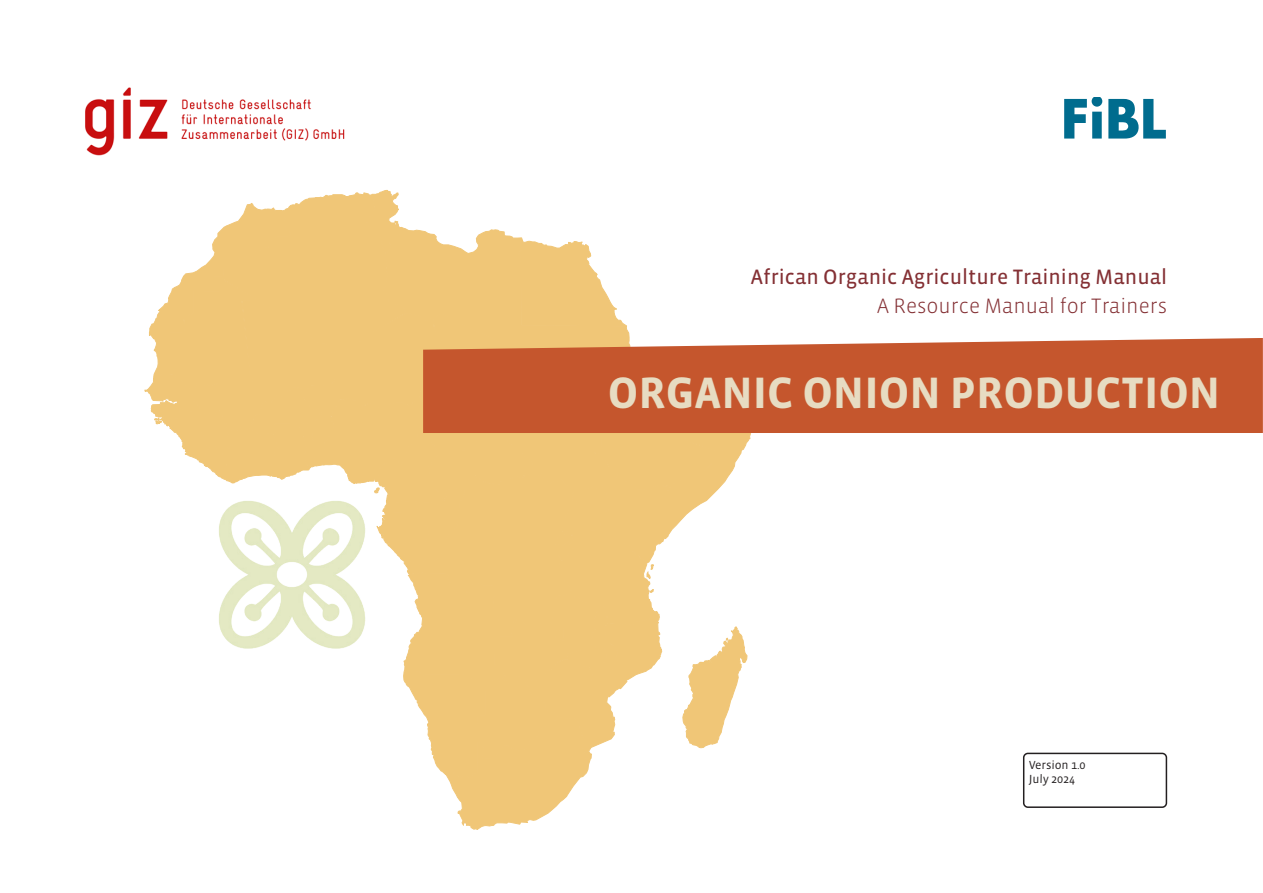
<style>
.page{position:relative;width:1263px;height:893px;background:#fff}
.page>*{position:absolute;margin:0;border:0;box-sizing:border-box;transform-origin:0 0}
.Haupttitel{font:700 45px "Vista Sans OT";color:#e7dcc2}
.t1{font:21.3px "Vista Sans OT";color:#843034}
.t2{font:300 21.3px "Vista Sans OT";color:#843034}
.Zwischentitel{font:12px "Vista Sans OT";color:#231f20}
</style>
<div class="page">
<svg style="left:1064px;top:98px;width:102px;height:41px"></svg>
<svg style="left:144px;top:190px;width:607px;height:640px"></svg>
<div style="left:423px;top:338px;width:840px;height:95px;background:#c5562d"></div>
<img style="left:208px;top:496px;width:166px;height:157px">
<div style="left:1023px;top:753px;width:144px;height:55px;border:2px solid #231f20;border-radius:4px"></div>
<img style="left:85px;top:87px;width:260px;height:69px">
<p class="t1" style="left:751px;top:266px;width:418px">African Organic Agriculture Training Manual</p>
<p class="t2" style="left:877px;top:294px;width:291px">A Resource Manual for Trainers</p>
<p class="Haupttitel" style="left:608px;top:370px;width:614px">ORGANIC ONION PRODUCTION</p>
<p class="Zwischentitel" style="left:1029px;top:758px;width:59px">Version 1.0</p>
<p class="Zwischentitel" style="left:1029px;top:773px;width:48px">July 2024</p>
</div>
